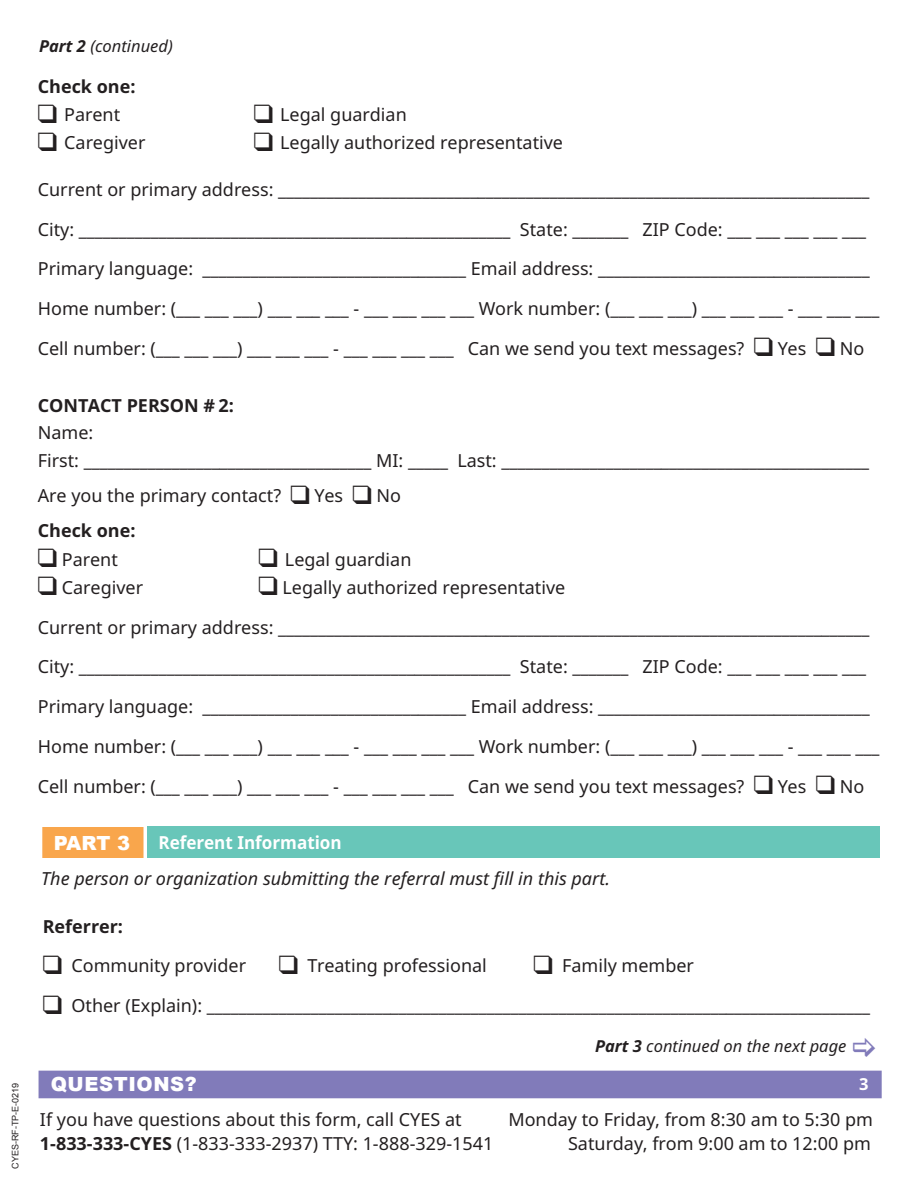
<style>
.page{position:relative;width:918px;height:1188px;background:#fff}
.page>*{position:absolute;margin:0;border:0;box-sizing:border-box;transform-origin:0 0}
.t1{font:900 19.5px "Arial";letter-spacing:.03em;color:#fff}
.t2{font:18px/27.8px "Noto Sans";color:#231f20}
.t3{font:italic 18px "Noto Sans";color:#231f20}
.t4{font:700 18px/28.3px "Noto Sans";color:#231f20}
.t5{font:700 18px "Noto Sans";color:#fff;scale:.95 1}
.t6{font:italic 16.5px "Noto Sans";color:#231f20}
.t7{font:700 16.5px "Noto Sans";color:#fff}
.t8{font:9px "Arial";color:#231f20}
.s1{font-weight:700}
.s2{font-family:"Monotype Sorts";font-weight:400;font-size:25.5px}
.s3{font-weight:400}
.s4{font-family:"Monotype Sorts";font-size:25.5px}
</style>
<div class="page">
<div style="left:42px;top:827px;width:102px;height:31px;background:#f9a64c"></div>
<div style="left:147px;top:827px;width:733px;height:31px;background:#68c6b9"></div>
<div style="left:39px;top:1071px;width:843px;height:27px;background:#817bba"></div>
<p class="t6" style="left:39px;top:35px;width:135px"><span class="s1">Part 2</span> (continued)</p>
<p class="t4" style="left:38px;top:72px;width:99px">Check one: <span class="s2">q</span> <span class="s3">Parent</span></p>
<p class="t2" style="left:254px;top:100px;width:155px"><span class="s4">q</span> Legal guardian</p>
<p class="t2" style="left:38px;top:129px;width:109px"><span class="s4">q</span> Caregiver</p>
<p class="t2" style="left:254px;top:129px;width:311px"><span class="s4">q</span> Legally authorized representative</p>
<p class="t2" style="left:38px;top:175px;width:833px">Current or primary address: __________________________________________________________________________</p>
<p class="t2" style="left:38px;top:215px;width:830px">City: ______________________________________________________ State: _______ ZIP Code: ___ ___ ___ ___ ___</p>
<p class="t2" style="left:38px;top:255px;width:834px">Primary language: _________________________________ Email address: __________________________________</p>
<p class="t2" style="left:38px;top:294px;width:843px">Home number: (___ ___ ___) ___ ___ ___ - ___ ___ ___ ___ Work number: (___ ___ ___) ___ ___ ___ - ___ ___ ___</p>
<p class="t2" style="left:38px;top:334px;width:828px">Cell number: (___ ___ ___) ___ ___ ___ - ___ ___ ___ ___ Can we send you text messages? <span class="s4">q</span> Yes <span class="s4">q</span> No</p>
<p class="t4" style="left:38px;top:390px;width:198px">CONTACT PERSON # 2:</p>
<p class="t2" style="left:38px;top:418px;width:833px">Name:<br>First: ____________________________________ MI: _____ Last: ______________________________________________</p>
<p class="t2" style="left:38px;top:478px;width:365px;line-height:35.1px">Are you the primary contact? <span class="s4">q</span> Yes <span class="s4">q</span> No<br><span class="s1">Check one:</span></p>
<p class="t2" style="left:38px;top:545px;width:82px"><span class="s4">q</span> Parent</p>
<p class="t2" style="left:258px;top:545px;width:155px"><span class="s4">q</span> Legal guardian</p>
<p class="t2" style="left:38px;top:573px;width:107px"><span class="s4">q</span> Caregiver</p>
<p class="t2" style="left:258px;top:573px;width:308px"><span class="s4">q</span> Legally authorized representative</p>
<p class="t2" style="left:38px;top:613px;width:833px">Current or primary address: __________________________________________________________________________</p>
<p class="t2" style="left:38px;top:653px;width:830px">City: ______________________________________________________ State: _______ ZIP Code: ___ ___ ___ ___ ___</p>
<p class="t2" style="left:38px;top:692px;width:834px">Primary language: _________________________________ Email address: __________________________________</p>
<p class="t2" style="left:38px;top:732px;width:843px">Home number: (___ ___ ___) ___ ___ ___ - ___ ___ ___ ___ Work number: (___ ___ ___) ___ ___ ___ - ___ ___ ___</p>
<p class="t2" style="left:38px;top:772px;width:828px">Cell number: (___ ___ ___) ___ ___ ___ - ___ ___ ___ ___ Can we send you text messages? <span class="s4">q</span> Yes <span class="s4">q</span> No</p>
<p class="t1" style="left:54px;top:829px;width:78px">PART 3</p>
<p class="t5" style="left:158px;top:830px;width:195px">Referent Information</p>
<p class="t3" style="left:41px;top:866px;width:570px">The person or organization submitting the referral must fill in this part.</p>
<p class="t4" style="left:43px;top:912px;width:82px">Referrer:</p>
<p class="t2" style="left:43px;top:952px;width:205px"><span class="s4">q</span> Community provider</p>
<p class="t2" style="left:279px;top:952px;width:210px"><span class="s4">q</span> Treating professional</p>
<p class="t2" style="left:533px;top:952px;width:162px"><span class="s4">q</span> Family member</p>
<p class="t2" style="left:43px;top:991px;width:829px"><span class="s4">q</span> Other (Explain): ___________________________________________________________________________________</p>
<p class="t6" style="left:595px;top:1035px;width:253px"><span class="s1">Part 3</span> continued on the next page</p>
<p class="t1" style="left:51px;top:1070px;width:148px">QUESTIONS?</p>
<p class="t2" style="left:40px;top:1105px;width:423px">If you have questions about this form, call CYES at</p>
<p class="t2" style="left:508px;top:1105px;width:366px">Monday to Friday, from 8:30 am to 5:30 pm</p>
<p class="t2" style="left:40px;top:1129px;width:455px"><span class="s1">1-833-333-CYES</span> (1-833-333-2937) TTY: 1-888-329-1541</p>
<p class="t2" style="left:568px;top:1129px;width:304px">Saturday, from 9:00 am to 12:00 pm</p>
<p class="t8" style="left:9px;top:1169px;width:88px;rotate:-90deg">CYES-RF-TP-E-0219</p>
<p class="t7" style="left:859px;top:1072px;width:11px">3</p>
</div>
